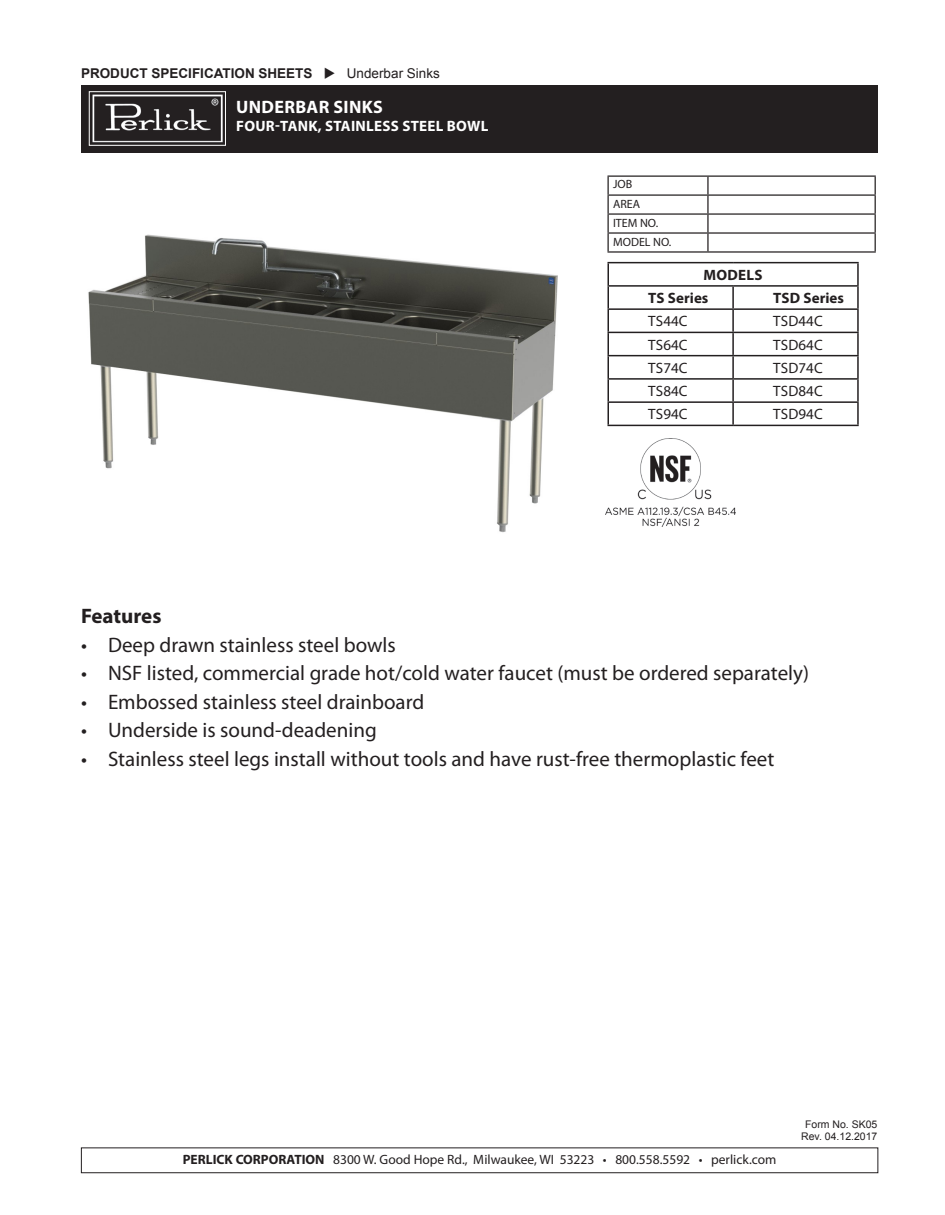
<style>
.page{position:relative;width:945px;height:1215px;background:#fff}
.page>*{position:absolute;margin:0;border:0;box-sizing:border-box;transform-origin:0 0}
.t1{font:21px "Myriad Pro";color:#231f20}
.t2{font:700 21px "Myriad Pro";color:#231f20}
.t3{font:700 18px "Myriad Pro";letter-spacing:.02em;color:#fff}
.t4{font:15px "Myriad Pro";letter-spacing:.01em;color:#231f20}
.t5{font:700 15px "Myriad Pro";letter-spacing:.02em;color:#fff}
.t6{font:700 15px "Myriad Pro";letter-spacing:.01em;color:#231f20}
.t7{font:13.5px "Myriad Pro";color:#231f20}
.t8{font:700 13.5px "Arial";color:#231f20}
.t9{font:12px "Myriad Pro";color:#231f20}
.t10{font:10.5px "Arial";color:#231f20}
.s1{font-weight:400}
.s2{font-weight:700}
</style>
<div class="page">
<img style="left:88px;top:234px;width:470px;height:299px">
<hr style="left:608px;top:262px;width:125px;height:1px;background:#231f20">
<hr style="left:733px;top:262px;width:126px;height:1px;background:#231f20">
<hr style="left:857px;top:263px;width:2px;height:22px;background:#231f20">
<hr style="left:608px;top:285px;width:125px;height:2px;background:#231f20">
<hr style="left:733px;top:285px;width:126px;height:2px;background:#231f20">
<hr style="left:732px;top:287px;width:2px;height:21px;background:#231f20">
<hr style="left:857px;top:287px;width:2px;height:21px;background:#231f20">
<hr style="left:608px;top:308px;width:125px;height:2px;background:#231f20">
<hr style="left:733px;top:308px;width:126px;height:2px;background:#231f20">
<hr style="left:732px;top:310px;width:2px;height:22px;background:#231f20">
<hr style="left:857px;top:310px;width:2px;height:22px;background:#231f20">
<hr style="left:608px;top:332px;width:125px;height:1px;background:#231f20">
<hr style="left:733px;top:332px;width:126px;height:1px;background:#231f20">
<hr style="left:732px;top:333px;width:2px;height:22px;background:#231f20">
<hr style="left:857px;top:333px;width:2px;height:22px;background:#231f20">
<hr style="left:608px;top:355px;width:125px;height:1px;background:#231f20">
<hr style="left:733px;top:355px;width:126px;height:1px;background:#231f20">
<hr style="left:732px;top:356px;width:2px;height:22px;background:#231f20">
<hr style="left:857px;top:356px;width:2px;height:22px;background:#231f20">
<hr style="left:608px;top:378px;width:125px;height:2px;background:#231f20">
<hr style="left:733px;top:378px;width:126px;height:2px;background:#231f20">
<hr style="left:732px;top:380px;width:2px;height:21px;background:#231f20">
<hr style="left:857px;top:380px;width:2px;height:21px;background:#231f20">
<hr style="left:608px;top:401px;width:125px;height:2px;background:#231f20">
<svg style="left:608px;top:263px;width:1px;height:162px"></svg>
<hr style="left:733px;top:401px;width:126px;height:2px;background:#231f20">
<hr style="left:732px;top:403px;width:2px;height:22px;background:#231f20">
<hr style="left:857px;top:403px;width:2px;height:22px;background:#231f20">
<hr style="left:608px;top:425px;width:125px;height:1px;background:#231f20">
<hr style="left:733px;top:425px;width:126px;height:1px;background:#231f20">
<div style="left:81px;top:85px;width:797px;height:67px;background:#231f20"></div>
<img style="left:92px;top:94px;width:131px;height:49px">
<hr style="left:608px;top:176px;width:100px;height:1px;background:#231f20">
<hr style="left:708px;top:176px;width:168px;height:1px;background:#231f20">
<hr style="left:608px;top:194px;width:100px;height:2px;background:#231f20">
<hr style="left:708px;top:194px;width:168px;height:2px;background:#231f20">
<hr style="left:608px;top:213px;width:100px;height:2px;background:#231f20">
<hr style="left:708px;top:213px;width:168px;height:2px;background:#231f20">
<hr style="left:608px;top:232px;width:100px;height:2px;background:#231f20">
<svg style="left:608px;top:177px;width:1px;height:74px"></svg>
<hr style="left:708px;top:232px;width:168px;height:2px;background:#231f20">
<svg style="left:707px;top:177px;width:2px;height:74px"></svg>
<svg style="left:875px;top:177px;width:1px;height:74px"></svg>
<hr style="left:608px;top:251px;width:100px;height:2px;background:#231f20">
<hr style="left:708px;top:251px;width:168px;height:2px;background:#231f20">
<div style="left:81px;top:1148px;width:797px;height:25px;border:1px solid #231f20"></div>
<img style="left:605px;top:439px;width:131px;height:87px">
<p class="t8" style="left:81px;top:64px;width:360px">PRODUCT SPECIFICATION SHEETS ◆ <span class="s1">Underbar Sinks</span></p>
<p class="t3" style="left:236px;top:95px;width:148px">UNDERBAR SINKS</p>
<p class="t5" style="left:236px;top:116px;width:254px">FOUR-TANK, STAINLESS STEEL BOWL</p>
<p class="t9" style="left:613px;top:176px;width:21px">JOB</p>
<p class="t9" style="left:613px;top:196px;width:29px">AREA</p>
<p class="t9" style="left:613px;top:215px;width:47px">ITEM NO.</p>
<p class="t9" style="left:613px;top:234px;width:60px">MODEL NO.</p>
<p class="t6" style="left:704px;top:265px;width:61px">MODELS</p>
<p class="t6" style="left:648px;top:288px;width:62px">TS Series</p>
<p class="t6" style="left:773px;top:288px;width:73px">TSD Series</p>
<p class="t4" style="left:648px;top:312px;width:41px">TS44C</p>
<p class="t4" style="left:773px;top:312px;width:51px">TSD44C</p>
<p class="t4" style="left:648px;top:335px;width:41px">TS64C</p>
<p class="t4" style="left:773px;top:335px;width:51px">TSD64C</p>
<p class="t4" style="left:648px;top:359px;width:41px">TS74C</p>
<p class="t4" style="left:773px;top:359px;width:51px">TSD74C</p>
<p class="t4" style="left:648px;top:382px;width:41px">TS84C</p>
<p class="t4" style="left:773px;top:382px;width:51px">TSD84C</p>
<p class="t4" style="left:648px;top:405px;width:41px">TS94C</p>
<p class="t4" style="left:773px;top:405px;width:51px">TSD94C</p>
<p class="t2" style="left:81px;top:602px;width:82px">Features</p>
<p class="t1" style="left:81px;top:632px;width:316px">• Deep drawn stainless steel bowls</p>
<p class="t1" style="left:81px;top:660px;width:730px">• NSF listed, commercial grade hot/cold water faucet (must be ordered separately)</p>
<p class="t1" style="left:81px;top:689px;width:345px">• Embossed stainless steel drainboard</p>
<p class="t1" style="left:81px;top:717px;width:297px">• Underside is sound-deadening</p>
<p class="t1" style="left:81px;top:746px;width:695px">• Stainless steel legs install without tools and have rust-free thermoplastic feet</p>
<p class="t7" style="left:183px;top:1151px;width:595px"><span class="s2">PERLICK CORPORATION</span> 8300 W. Good Hope Rd., Milwaukee, WI 53223 • 800.558.5592 • perlick.com</p>
<p class="t10" style="left:805px;top:1118px;width:74px">Form No. SK05</p>
<p class="t10" style="left:801px;top:1130px;width:78px">Rev. 04.12.2017</p>
</div>
